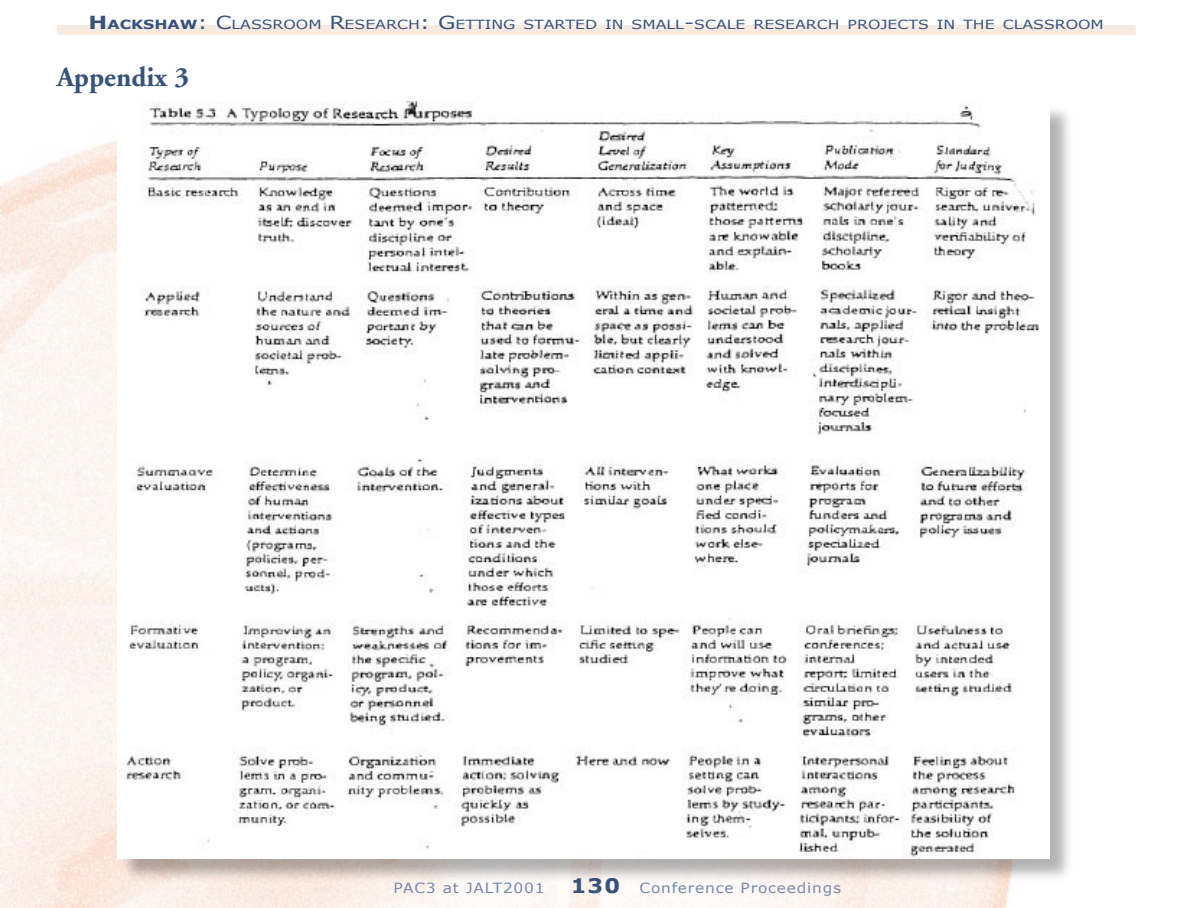
<style>
.page{position:relative;width:1191px;height:908px;background:#fff}
.page>*{position:absolute;margin:0;border:0;box-sizing:border-box;transform-origin:0 0}
.Subtitle{font:700 28px "Adobe Garamond";color:#37527b}
.t1{font:14px "Verdana";letter-spacing:.05em;color:#7988aa;scale:1.1 1}
.t2{font:12.6px "Verdana";color:#37527b;scale:1.25 1}
.s1{font-weight:700;font-size:18px}
.s2{font-weight:700}
.s3{font-size:18px}
.s4{font-weight:700;font-size:20px;color:#37527b}
</style>
<div class="page">
<div style="left:57px;top:25px;width:1078px;height:10px;background:#f6eae1"></div>
<div style="left:120px;top:103px;width:955px;height:780px;background:#000;opacity:.3"></div>
<img style="left:118px;top:101px;width:931px;height:756px">
<p class="t2" style="left:89px;top:17px;width:813px"><span class="s1">H</span><span class="s2">ACKSHAW</span><span class="s3">: C</span>LASSROOM <span class="s3">R</span>ESEARCH<span class="s3">: G</span>ETTING STARTED IN SMALL<span class="s3">-</span>SCALE RESEARCH PROJECTS IN THE CLASSROOM</p>
<p class="Subtitle" style="left:57px;top:61px;width:134px">Appendix 3</p>
<p class="t1" style="left:393px;top:878px;width:139px">PAC3 at JALT2001</p>
<p class="t1" style="left:571px;top:878px;width:247px"><span class="s4">130</span> Conference Proceedings</p>
</div>
